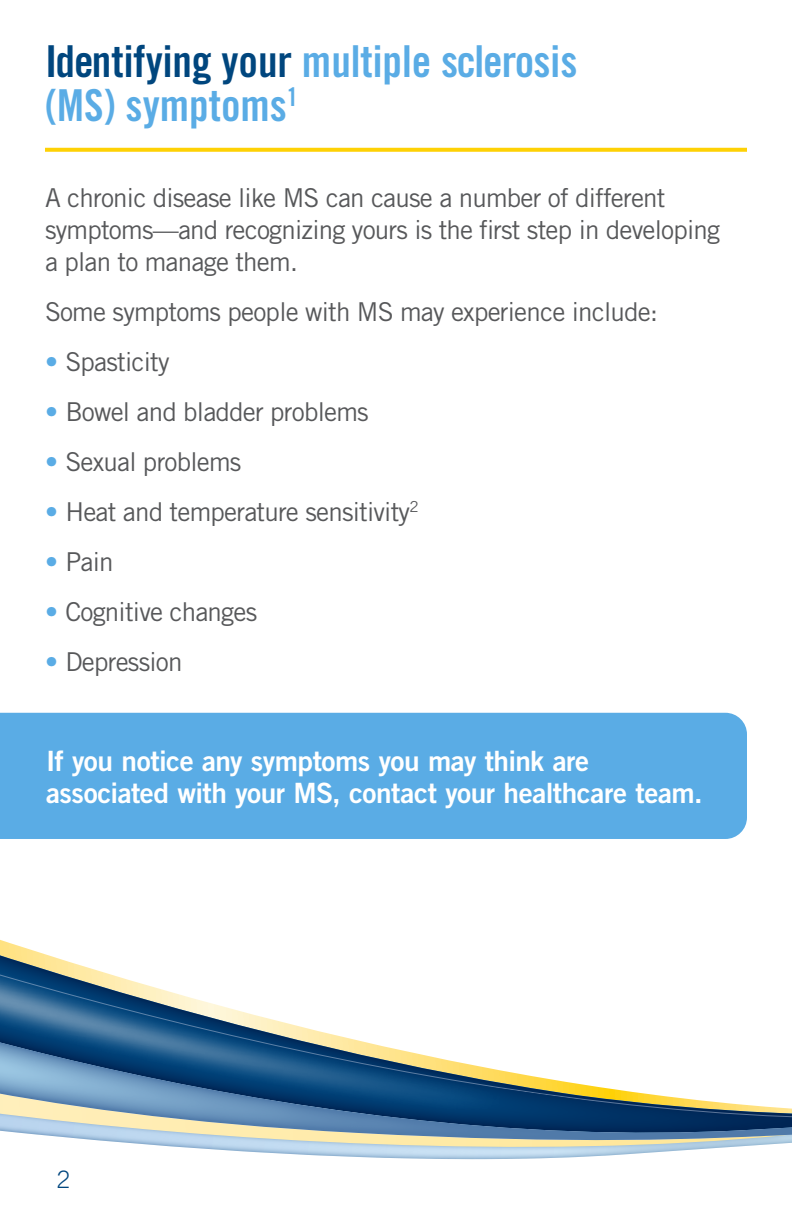
<style>
.page{position:relative;width:792px;height:1224px;background:#fff}
.page>*{position:absolute;margin:0;border:0;box-sizing:border-box;transform-origin:0 0}
.t1{font:44px/44px "Trade Gothic LT Std Bd Cn 20";color:#5aace5}
.t2{font:28px/32px "Trade Gothic LT Std Bd 2";letter-spacing:-.02em;color:#fff}
.t3{font:26px/32px "Trade Gothic LT Std";letter-spacing:-.03em;color:#57585a}
.t4{font:300 24px "Trade Gothic LT Std";color:#00467e}
.s1{color:#00467e}
.s2{color:#5aace5}
</style>
<div class="page">
<svg style="left:0;top:940px;width:792px;height:220px"></svg>
<div style="left:0;top:713px;width:747px;height:126px;background:#5aace5"></div>
<svg style="left:45px;top:148px;width:702px;height:4px;background:#fed313"></svg>
<h1 class="t1" style="left:45px;top:39px;width:534px"><span class="s1">Identifying your</span> multiple sclerosis (MS) symptoms<sup>1</sup></h1>
<p class="t3" style="left:45px;top:181px;width:677px">A chronic disease like MS can cause a number of different symptoms—and recognizing yours is the first step in developing a plan to manage them.</p>
<p class="t3" style="left:45px;top:295px;width:615px">Some symptoms people with MS may experience include:</p>
<p class="t3" style="left:45px;top:345px;width:126px"><span class="s2">•</span> Spasticity</p>
<p class="t3" style="left:45px;top:395px;width:325px"><span class="s2">•</span> Bowel and bladder problems</p>
<p class="t3" style="left:45px;top:445px;width:198px"><span class="s2">•</span> Sexual problems</p>
<p class="t3" style="left:45px;top:495px;width:375px"><span class="s2">•</span> Heat and temperature sensitivity<sup>2</sup></p>
<p class="t3" style="left:45px;top:545px;width:70px"><span class="s2">•</span> Pain</p>
<p class="t3" style="left:45px;top:595px;width:214px"><span class="s2">•</span> Cognitive changes</p>
<p class="t3" style="left:45px;top:645px;width:139px"><span class="s2">•</span> Depression</p>
<p class="t2" style="left:46px;top:745px;width:658px">If you notice any symptoms you may think are associated with your MS, contact your healthcare team.</p>
<p class="t4" style="left:57px;top:1165px;width:15px">2</p>
</div>
